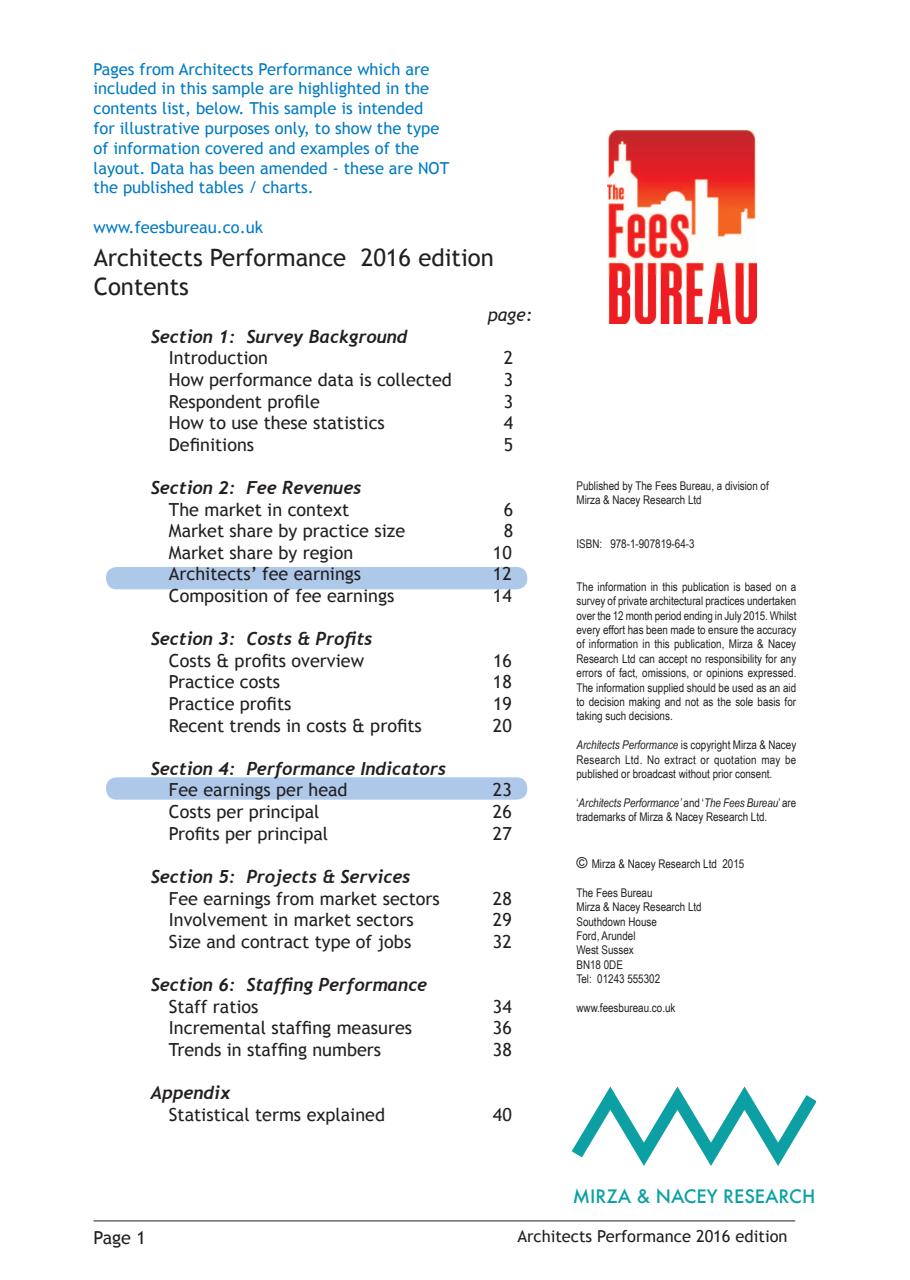
<style>
.page{position:relative;width:910px;height:1280px;background:#fff}
.page>*{position:absolute;margin:0;border:0;box-sizing:border-box;transform-origin:0 0}
.t1{font:24px/28.8px "Trebuchet MS";color:#231f20}
.t2{font:500 18.15px "Futura";color:#0ca0a4}
.t3{font:18px "Trebuchet MS";color:#231f20}
.t4{font:italic 700 18px "Trebuchet";color:#231f20}
.t5{font:italic 18px "Trebuchet MS";color:#231f20}
.t6{font:16.5px/19.8px "Trebuchet MS";color:#007bc3}
.t7{font:16.5px "Trebuchet MS";color:#231f20}
.t8{font:12px/14.4px "Arial Narrow";color:#231f20}
.s1{font-style:italic}
.s2{font-family:"Arial";font-size:15px}
</style>
<div class="page">
<hr style="left:94px;top:1221px;width:701px;height:1px;background:#231f20">
<div style="left:106px;top:777px;width:421px;height:23px;background:#adc8e8;border-radius:10px"></div>
<div style="left:106px;top:567px;width:421px;height:22px;background:#adc8e8;border-radius:10px"></div>
<svg style="left:571px;top:1086px;width:245px;height:80px"></svg>
<img style="left:608px;top:130px;width:148px;height:194px">
<p class="t6" style="left:94px;top:59px;width:357px">Pages from Architects Performance which are included in this sample are highlighted in the contents list, below. This sample is intended<br>for illustrative purposes only, to show the type of information covered and examples of the layout. Data has been amended - these are NOT the published tables / charts.</p>
<h3 class="t6" style="left:94px;top:218px;width:171px">www.feesbureau.co.uk</h3>
<h1 class="t1" style="left:94px;top:244px;width:402px">Architects Performance 2016 edition<br>Contents</h1>
<h3 class="t5" style="left:488px;top:304px;width:46px">page:</h3>
<h3 class="t4" style="left:151px;top:325px;width:258px">Section 1: Survey Background</h3>
<h3 class="t3" style="left:169px;top:347px;width:101px">Introduction</h3>
<h3 class="t3" style="left:504px;top:347px;width:11px">2</h3>
<h3 class="t3" style="left:169px;top:369px;width:284px">How performance data is collected</h3>
<h3 class="t3" style="left:504px;top:369px;width:11px">3</h3>
<h3 class="t3" style="left:169px;top:391px;width:152px">Respondent profile</h3>
<h3 class="t3" style="left:504px;top:391px;width:11px">3</h3>
<h3 class="t3" style="left:169px;top:412px;width:217px">How to use these statistics</h3>
<h3 class="t3" style="left:504px;top:412px;width:11px">4</h3>
<h3 class="t3" style="left:169px;top:434px;width:87px">Definitions</h3>
<h3 class="t3" style="left:504px;top:434px;width:11px">5</h3>
<h3 class="t4" style="left:151px;top:477px;width:212px">Section 2: Fee Revenues</h3>
<h3 class="t3" style="left:169px;top:499px;width:182px">The market in context</h3>
<h3 class="t3" style="left:504px;top:499px;width:11px">6</h3>
<h3 class="t3" style="left:169px;top:520px;width:238px">Market share by practice size</h3>
<h3 class="t3" style="left:504px;top:520px;width:11px">8</h3>
<h3 class="t3" style="left:169px;top:542px;width:186px">Market share by region</h3>
<h3 class="t3" style="left:493px;top:542px;width:20px">10</h3>
<h3 class="t3" style="left:169px;top:563px;width:194px">Architects’ fee earnings</h3>
<h3 class="t3" style="left:493px;top:563px;width:20px">12</h3>
<h3 class="t3" style="left:169px;top:585px;width:227px">Composition of fee earnings</h3>
<h3 class="t3" style="left:493px;top:585px;width:20px">14</h3>
<h3 class="t4" style="left:151px;top:628px;width:223px">Section 3: Costs &amp; Profits</h3>
<h3 class="t3" style="left:169px;top:650px;width:197px">Costs &amp; profits overview</h3>
<h3 class="t3" style="left:493px;top:650px;width:20px">16</h3>
<h3 class="t3" style="left:169px;top:671px;width:113px">Practice costs</h3>
<h3 class="t3" style="left:493px;top:671px;width:20px">18</h3>
<h3 class="t3" style="left:169px;top:693px;width:124px">Practice profits</h3>
<h3 class="t3" style="left:493px;top:693px;width:20px">19</h3>
<h3 class="t3" style="left:169px;top:715px;width:254px">Recent trends in costs &amp; profits</h3>
<h3 class="t3" style="left:493px;top:715px;width:20px">20</h3>
<h3 class="t4" style="left:151px;top:757px;width:297px">Section 4: Performance Indicators</h3>
<h3 class="t3" style="left:169px;top:779px;width:180px">Fee earnings per head</h3>
<h3 class="t3" style="left:493px;top:779px;width:20px">23</h3>
<h3 class="t3" style="left:169px;top:801px;width:152px">Costs per principal</h3>
<h3 class="t3" style="left:493px;top:801px;width:20px">26</h3>
<h3 class="t3" style="left:169px;top:823px;width:161px">Profits per principal</h3>
<h3 class="t3" style="left:493px;top:823px;width:20px">27</h3>
<h3 class="t4" style="left:151px;top:865px;width:261px">Section 5: Projects &amp; Services</h3>
<h3 class="t3" style="left:169px;top:887px;width:272px">Fee earnings from market sectors</h3>
<h3 class="t3" style="left:493px;top:887px;width:20px">28</h3>
<h3 class="t3" style="left:169px;top:909px;width:246px">Involvement in market sectors</h3>
<h3 class="t3" style="left:493px;top:909px;width:20px">29</h3>
<h3 class="t3" style="left:169px;top:931px;width:244px">Size and contract type of jobs</h3>
<h3 class="t3" style="left:493px;top:931px;width:20px">32</h3>
<h3 class="t4" style="left:151px;top:973px;width:278px">Section 6: Staffing Performance</h3>
<h3 class="t3" style="left:169px;top:995px;width:91px">Staff ratios</h3>
<h3 class="t3" style="left:493px;top:995px;width:20px">34</h3>
<h3 class="t3" style="left:169px;top:1017px;width:245px">Incremental staffing measures</h3>
<h3 class="t3" style="left:493px;top:1017px;width:20px">36</h3>
<h3 class="t3" style="left:169px;top:1039px;width:214px">Trends in staffing numbers</h3>
<h3 class="t3" style="left:493px;top:1039px;width:20px">38</h3>
<h3 class="t4" style="left:151px;top:1081px;width:81px">Appendix</h3>
<h3 class="t3" style="left:169px;top:1103px;width:218px">Statistical terms explained</h3>
<h3 class="t3" style="left:493px;top:1103px;width:20px">40</h3>
<p class="t8" style="left:576px;top:478px;width:194px">Published by The Fees Bureau, a division of<br>Mirza &amp; Nacey Research Ltd</p>
<p class="t8" style="left:576px;top:536px;width:120px">ISBN: 978-1-907819-64-3</p>
<p class="t8" style="left:576px;top:579px;width:221px;text-align:justify">The information in this publication is based on a survey of private architectural practices undertaken over the 12 month period ending in July 2015. Whilst every effort has been made to ensure the accuracy of information in this publication, Mirza &amp; Nacey Research Ltd can accept no responsibility for any errors of fact, omissions, or opinions expressed.<br>The information supplied should be used as an aid to decision making and not as the sole basis for taking such decisions.</p>
<p class="t8" style="left:576px;top:737px;width:221px;text-align:justify"><span class="s1">Architects Performance</span> is copyright Mirza &amp; Nacey Research Ltd. No extract or quotation may be published or broadcast without prior consent.</p>
<p class="t8" style="left:576px;top:795px;width:221px">‘<span class="s1">Architects Performance’</span> and ‘<span class="s1">The Fees Bureau</span>’ are trademarks of Mirza &amp; Nacey Research Ltd.</p>
<p class="t8" style="left:576px;top:856px;width:169px"><span class="s2">©</span> Mirza &amp; Nacey Research Ltd 2015</p>
<p class="t8" style="left:576px;top:885px;width:127px">The Fees Bureau<br>Mirza &amp; Nacey Research Ltd<br>Southdown House<br>Ford, Arundel<br>West Sussex<br>BN18 0DE<br>Tel: 01243 555302</p>
<p class="t8" style="left:576px;top:1000px;width:100px">www.feesbureau.co.uk</p>
<h2 class="t2" style="left:573px;top:1183px;width:244px">MIRZA &amp; NACEY RESEARCH</h2>
<h3 class="t3" style="left:94px;top:1227px;width:54px">Page 1</h3>
<h3 class="t7" style="left:517px;top:1227px;width:272px">Architects Performance 2016 edition</h3>
</div>
